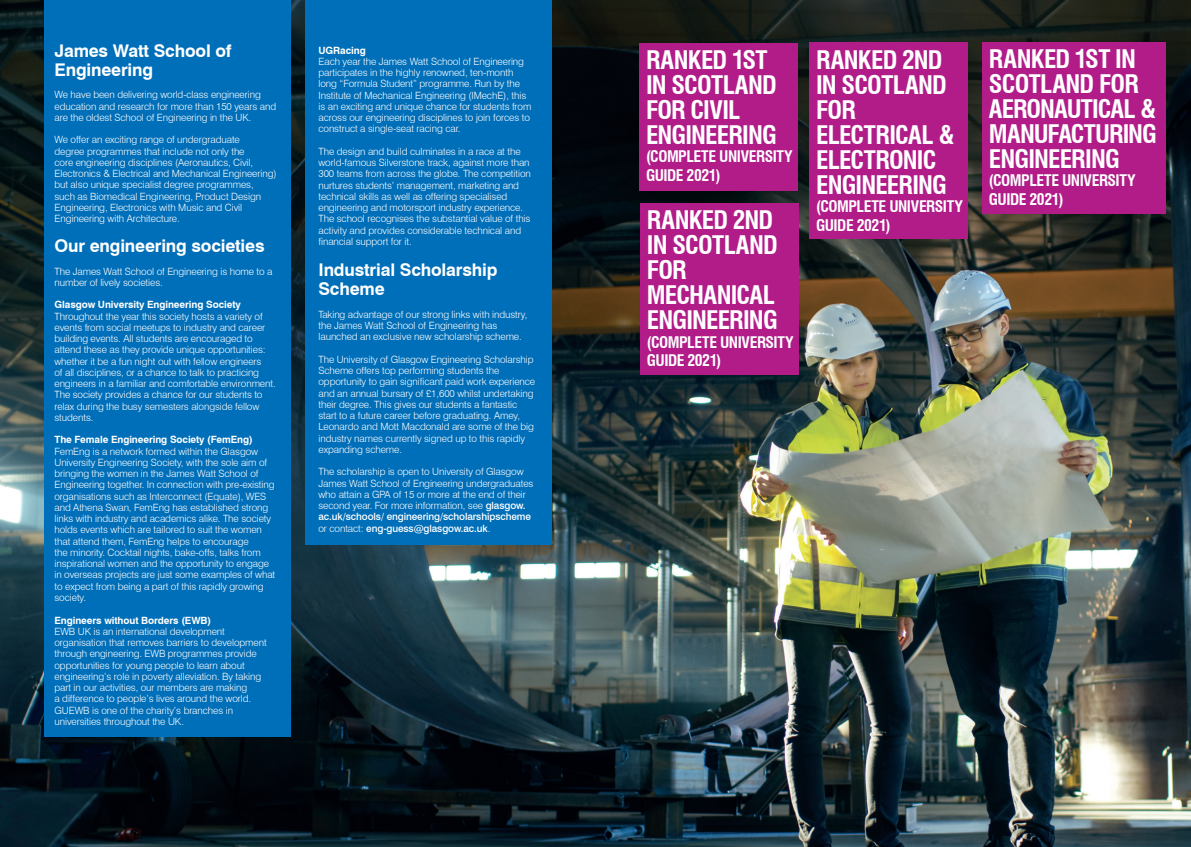
<style>
.page{position:relative;width:1191px;height:847px;background:#fff}
.page>*{position:absolute;margin:0;border:0;box-sizing:border-box;transform-origin:0 0}
.t1{font:700 condensed 25px/25px "Swiss 721 BT";letter-spacing:-.035em;color:#fff}
.t2{font:700 17.5px/19.8px "Swiss 721 BT";letter-spacing:-.01em;color:#fff}
.t3{font:700 condensed 15.62px/18.8px "Swiss 721 BT";letter-spacing:-.03em;color:#fff}
.t4{font:300 10px/11.2px "Swiss 721 BT";letter-spacing:-.01em;color:#fff}
.t5{font:700 10px "Swiss 721 BT";letter-spacing:-.01em;color:#fff}
.s1{font-weight:500}
</style>
<div class="page">
<img style="left:0;top:0;width:1191px;height:847px">
<div style="left:305px;top:0;width:246px;height:545px;background:#006fb9"></div>
<div style="left:44px;top:0;width:247px;height:737px;background:#006fb9"></div>
<div style="left:639px;top:43px;width:158px;height:147px;background:#b11c89"></div>
<div style="left:809px;top:43px;width:158px;height:196px;background:#b11c89"></div>
<div style="left:640px;top:203px;width:158px;height:172px;background:#b11c89"></div>
<div style="left:981px;top:42px;width:184px;height:171px;background:#b11c89"></div>
<h2 class="t2" style="left:54px;top:41px;width:179px;line-height:18.8px">James Watt School of<br>Engineering</h2>
<p class="t4" style="left:54px;top:89px;width:223px">We have been delivering world-class engineering education and research for more than 150 years and are the oldest School of Engineering in the UK.</p>
<p class="t4" style="left:54px;top:134px;width:223px">We offer an exciting range of undergraduate<br>degree programmes that include not only the<br>core engineering disciplines (Aeronautics, Civil, Electronics &amp; Electrical and Mechanical Engineering) but also unique specialist degree programmes, such as Biomedical Engineering, Product Design Engineering, Electronics with Music and Civil Engineering with Architecture.</p>
<h2 class="t2" style="left:54px;top:236px;width:211px">Our engineering societies</h2>
<p class="t4" style="left:54px;top:265px;width:220px">The James Watt School of Engineering is home to a number of lively societies.</p>
<p class="t5" style="left:54px;top:299px;width:188px">Glasgow University Engineering Society</p>
<p class="t4" style="left:54px;top:310px;width:223px">Throughout the year this society hosts a variety of events from social meetups to industry and career building events. All students are encouraged to attend these as they provide unique opportunities: whether it be a fun night out with fellow engineers<br>of all disciplines, or a chance to talk to practicing engineers in a familiar and comfortable environment.<br>The society provides a chance for our students to relax during the busy semesters alongside fellow students.</p>
<p class="t5" style="left:54px;top:434px;width:200px">The Female Engineering Society (FemEng)</p>
<p class="t4" style="left:54px;top:445px;width:222px">FemEng is a network formed within the Glasgow University Engineering Society, with the sole aim of bringing the women in the James Watt School of Engineering together. In connection with pre-existing organisations such as Interconnect (Equate), WES and Athena Swan, FemEng has established strong links with industry and academics alike. The society holds events which are tailored to suit the women that attend them, FemEng helps to encourage<br>the minority. Cocktail nights, bake-offs, talks from inspirational women and the opportunity to engage in overseas projects are just some examples of what to expect from being a part of this rapidly growing society.</p>
<p class="t5" style="left:54px;top:614px;width:158px">Engineers without Borders (EWB)</p>
<p class="t4" style="left:54px;top:625px;width:214px">EWB UK is an international development organisation that removes barriers to development through engineering. EWB programmes provide opportunities for young people to learn about engineering’s role in poverty alleviation. By taking part in our activities, our members are making<br>a difference to people’s lives around the world.<br>GUEWB is one of the charity’s branches in universities throughout the UK.</p>
<p class="t5" style="left:318px;top:44px;width:49px">UGRacing</p>
<p class="t4" style="left:318px;top:56px;width:214px">Each year the James Watt School of Engineering participates in the highly renowned, ten-month long “Formula Student” programme. Run by the Institute of Mechanical Engineering (IMechE), this is an exciting and unique chance for students from across our engineering disciplines to join forces to construct a single-seat racing car.</p>
<p class="t4" style="left:318px;top:146px;width:214px">The design and build culminates in a race at the world-famous Silverstone track, against more than 300 teams from across the globe. The competition nurtures students’ management, marketing and technical skills as well as offering specialised engineering and motorsport industry experience.<br>The school recognises the substantial value of this activity and provides considerable technical and financial support for it.</p>
<h2 class="t2" style="left:318px;top:259px;width:181px">Industrial Scholarship<br>Scheme</h2>
<p class="t4" style="left:318px;top:309px;width:210px">Taking advantage of our strong links with industry, the James Watt School of Engineering has launched an exclusive new scholarship scheme.</p>
<p class="t4" style="left:318px;top:354px;width:218px">The University of Glasgow Engineering Scholarship Scheme offers top performing students the opportunity to gain significant paid work experience and an annual bursary of £1,600 whilst undertaking their degree. This gives our students a fantastic start to a future career before graduating. Amey, Leonardo and Mott Macdonald are some of the big industry names currently signed up to this rapidly expanding scheme.</p>
<p class="t4" style="left:318px;top:466px;width:216px">The scholarship is open to University of Glasgow James Watt School of Engineering undergraduates who attain a GPA of 15 or more at the end of their second year. For more information, see <span class="s1">glasgow. ac.uk/schools/ engineering/scholarshipscheme </span>or contact: <span class="s1">eng-guess@glasgow.ac.uk</span>.</p>
<h1 class="t1" style="left:646px;top:47px;width:132px">RANKED 1ST<br>IN SCOTLAND<br>FOR CIVIL<br>ENGINEERING</h1>
<h3 class="t3" style="left:646px;top:147px;width:148px">(COMPLETE UNIVERSITY<br>GUIDE 2021)</h3>
<h1 class="t1" style="left:816px;top:47px;width:140px">RANKED 2ND<br>IN SCOTLAND<br>FOR<br>ELECTRICAL &amp;<br>ELECTRONIC<br>ENGINEERING</h1>
<h3 class="t3" style="left:816px;top:197px;width:148px">(COMPLETE UNIVERSITY</h3>
<h1 class="t1" style="left:647px;top:207px;width:128px">RANKED 2ND</h1>
<h3 class="t3" style="left:816px;top:216px;width:76px">GUIDE 2021)</h3>
<h1 class="t1" style="left:647px;top:232px;width:132px">IN SCOTLAND<br>FOR<br>MECHANICAL<br>ENGINEERING</h1>
<h3 class="t3" style="left:647px;top:333px;width:148px">(COMPLETE UNIVERSITY<br>GUIDE 2021)</h3>
<h1 class="t1" style="left:989px;top:46px;width:169px">RANKED 1ST IN<br>SCOTLAND FOR<br>AERONAUTICAL &amp;<br>MANUFACTURING<br>ENGINEERING</h1>
<h3 class="t3" style="left:989px;top:171px;width:148px">(COMPLETE UNIVERSITY<br>GUIDE 2021)</h3>
</div>
